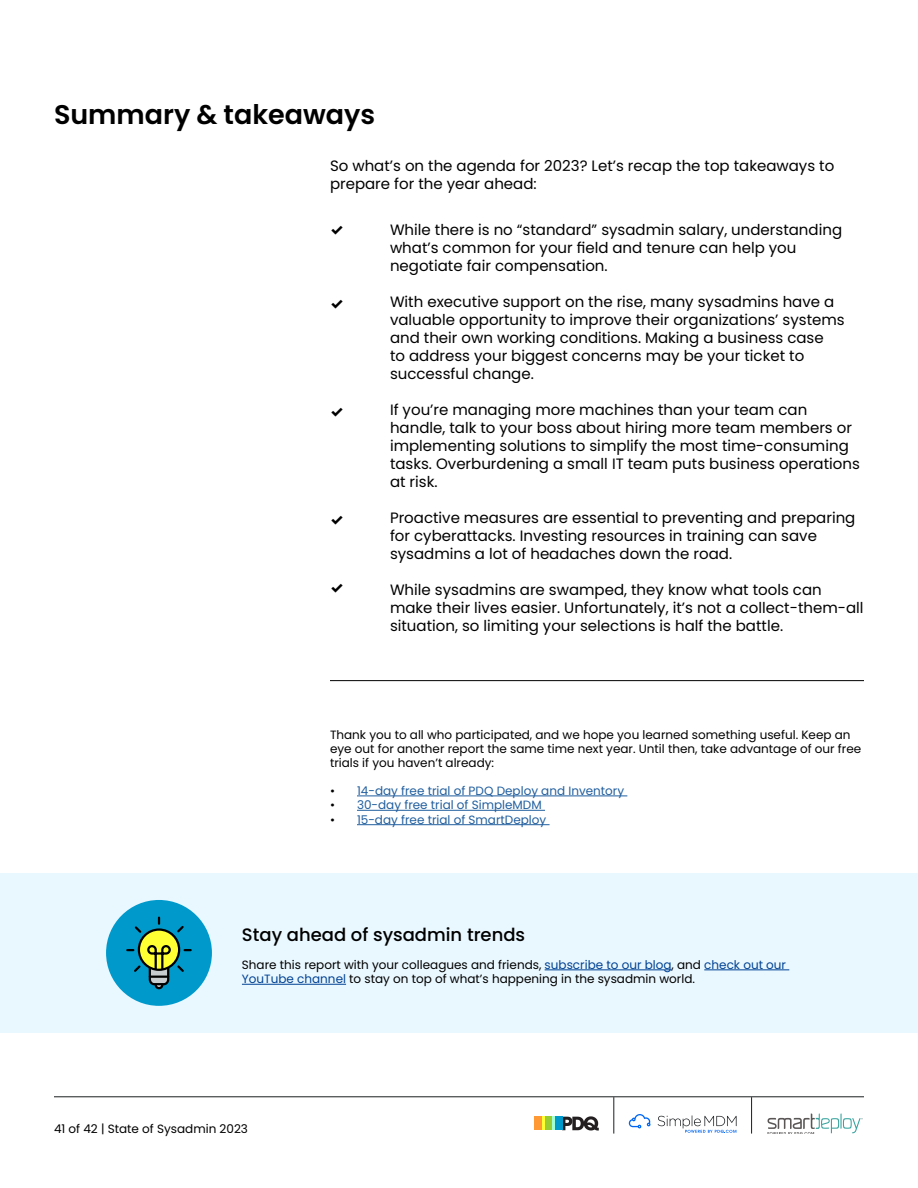
<style>
.page{position:relative;width:918px;height:1188px;background:#fff}
.page>*{position:absolute;margin:0;border:0;box-sizing:border-box;transform-origin:0 0}
.t1{font:600 27px "Poppins";color:#000}
.t2{font:500 18px "Poppins";color:#000}
.t3{font:15px/18px "Poppins";color:#000}
.t4{font:15px "Inter";color:#000}
.t5{font:12px/14.4px "Poppins";color:#000}
.t6{font:12px "Poppins";color:#215e9e}
.s1{color:#000}
.s2{color:#004294}
</style>
<div class="page">
<svg style="left:562px;top:1116px;width:37px;height:15px"></svg>
<div style="left:555px;top:1117px;width:7px;height:13px;background:#09c"></div>
<svg style="left:552px;top:1117px;width:3px;height:13px"></svg>
<div style="left:545px;top:1117px;width:7px;height:13px;background:#9c3"></div>
<svg style="left:541px;top:1117px;width:4px;height:13px"></svg>
<div style="left:534px;top:1117px;width:7px;height:13px;background:#f93"></div>
<hr style="left:54px;top:1096px;width:810px;height:1px;background:#1c1f21">
<svg style="left:658px;top:1115px;width:79px;height:18px"></svg>
<svg style="left:629px;top:1114px;width:22px;height:14px"></svg>
<svg style="left:768px;top:1114px;width:95px;height:20px"></svg>
<hr style="left:613px;top:1097px;width:1px;height:37px;background:#1c1f21">
<hr style="left:751px;top:1097px;width:1px;height:37px;background:#1c1f21">
<hr style="left:357px;top:796px;width:270px;height:1px;background:#215e9e">
<hr style="left:357px;top:810px;width:188px;height:1px;background:#215e9e">
<hr style="left:357px;top:824px;width:193px;height:1px;background:#215e9e">
<hr style="left:330px;top:680px;width:534px;height:1px;background:#000">
<div style="left:0;top:873px;width:918px;height:160px;background:#e9f7fe"></div>
<hr style="left:545px;top:970px;width:127px;height:1px;background:#004294">
<hr style="left:704px;top:970px;width:85px;height:1px;background:#004294">
<hr style="left:242px;top:984px;width:104px;height:1px;background:#004294">
<div style="left:106px;top:900px;width:106px;height:106px;background:#09c;border-radius:50%"></div>
<svg style="left:126px;top:916px;width:66px;height:74px"></svg>
<h1 class="t1" style="left:54px;top:99px;width:323px">Summary &amp; takeaways</h1>
<p class="t3" style="left:330px;top:157px;width:506px">So what’s on the agenda for 2023? Let’s recap the top takeaways to prepare for the year ahead:</p>
<p class="t4" style="left:330px;top:218px;width:15px">✓</p>
<p class="t3" style="left:390px;top:220px;width:454px">While there is no “standard” sysadmin salary, understanding what’s common for your field and tenure can help you negotiate fair compensation.</p>
<p class="t3" style="left:390px;top:292px;width:456px">With executive support on the rise, many sysadmins have a valuable opportunity to improve their organizations’ systems and their own working conditions. Making a business case<br>to address your biggest concerns may be your ticket to successful change.</p>
<p class="t3" style="left:390px;top:400px;width:471px">If you’re managing more machines than your team can handle, talk to your boss about hiring more team members or implementing solutions to simplify the most time-consuming tasks. Overburdening a small IT team puts business operations at risk.</p>
<p class="t3" style="left:390px;top:508px;width:467px">Proactive measures are essential to preventing and preparing for cyberattacks. Investing resources in training can save sysadmins a lot of headaches down the road.</p>
<p class="t3" style="left:390px;top:580px;width:475px">While sysadmins are swamped, they know what tools can make their lives easier. Unfortunately, it’s not a collect-them-all situation, so limiting your selections is half the battle.</p>
<p class="t4" style="left:330px;top:293px;width:15px">✓</p>
<p class="t4" style="left:330px;top:401px;width:15px">✓</p>
<p class="t4" style="left:330px;top:508px;width:15px">✓</p>
<p class="t4" style="left:330px;top:576px;width:15px">✓</p>
<p class="t5" style="left:330px;top:727px;width:533px">Thank you to all who participated, and we hope you learned something useful. Keep an eye out for another report the same time next year. Until then, take advantage of our free trials if you haven’t already:</p>
<p class="t6" style="left:330px;top:784px;width:296px"><span class="s1">•</span> 14-day free trial of PDQ Deploy and Inventory</p>
<p class="t6" style="left:330px;top:798px;width:213px"><span class="s1">•</span> 30-day free trial of SimpleMDM</p>
<p class="t6" style="left:330px;top:813px;width:218px"><span class="s1">•</span> 15-day free trial of SmartDeploy</p>
<p class="t2" style="left:242px;top:925px;width:285px">Stay ahead of sysadmin trends</p>
<p class="t5" style="left:242px;top:958px;width:546px">Share this report with your colleagues and friends, <span class="s2">subscribe to our blog</span>, and <span class="s2">check out our<br>YouTube channel</span> to stay on top of what’s happening in the sysadmin world.</p>
<p class="t5" style="left:54px;top:1122px;width:196px">41 of 42 | State of Sysadmin 2023</p>
</div>
